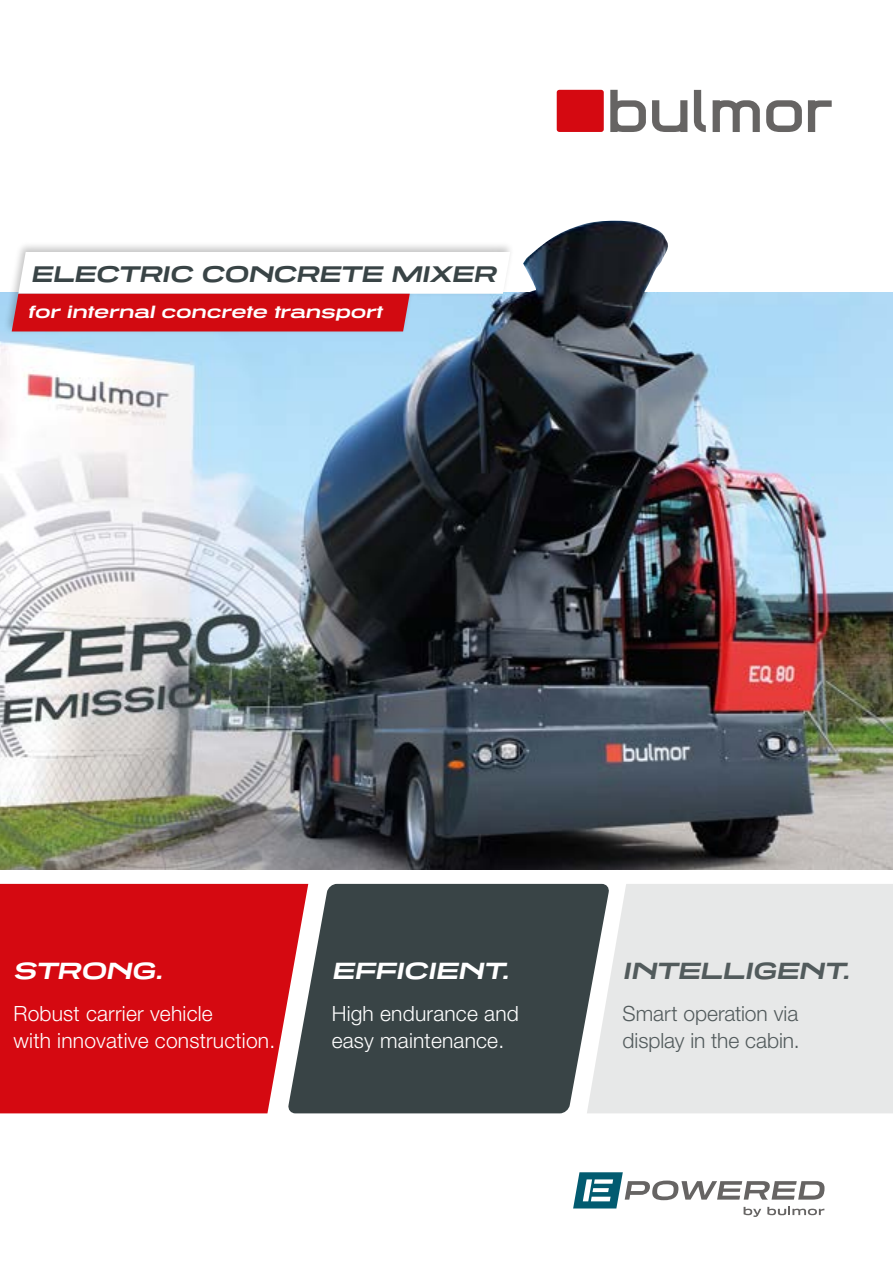
<style>
.page{position:relative;width:893px;height:1263px;background:#fff}
.page>*{position:absolute;margin:0;border:0;box-sizing:border-box;transform-origin:0 0}
.t1{font:italic 700 24px "Tussilago Rg";color:#fff}
.t2{font:italic 700 24px "Tussilago Rg";color:#394446}
.t3{font:italic 700 23.1px "Tussilago Rg";color:#394446}
.t4{font:300 21px/27px "Helvetica Neue LT Pro";letter-spacing:.01em;color:#fff}
.t5{font:300 21px/27px "Helvetica Neue LT Pro";color:#394446}
.t6{font:italic 700 17.25px "Tussilago Rg";color:#fff}
</style>
<div class="page">
<img style="left:0;top:292px;width:893px;height:577px">
<div style="left:609px;top:884px;width:284px;height:229px;background:#e7e8e8"></div>
<svg style="left:308px;top:884px;width:301px;height:229px;background:#485354"></svg>
<div style="left:0;top:884px;width:308px;height:229px;background:#d50911"></div>
<svg style="left:573px;top:1172px;width:251px;height:45px"></svg>
<svg style="left:610px;top:90px;width:222px;height:42px"></svg>
<div style="left:557px;top:90px;width:47px;height:42px;background:#d50911;border-radius:3px"></div>
<img style="left:514px;top:221px;width:155px;height:85px">
<div style="left:3px;top:242px;width:511px;height:93px;background:#000;opacity:.23"></div>
<svg style="left:12px;top:252px;width:498px;height:79px"></svg>
<p class="t3" style="left:31px;top:259px;width:467px">ELECTRIC CONCRETE MIXER</p>
<p class="t6" style="left:28px;top:301px;width:356px">for internal concrete transport</p>
<p class="t1" style="left:13px;top:956px;width:151px">STRONG.</p>
<p class="t4" style="left:13px;top:1000px;width:263px">Robust carrier vehicle<br>with innovative construction.</p>
<p class="t1" style="left:332px;top:956px;width:179px">EFFICIENT.</p>
<p class="t4" style="left:332px;top:1000px;width:189px">High endurance and easy maintenance.</p>
<p class="t2" style="left:623px;top:956px;width:229px">INTELLIGENT.</p>
<p class="t5" style="left:623px;top:1000px;width:178px">Smart operation via display in the cabin.</p>
</div>
